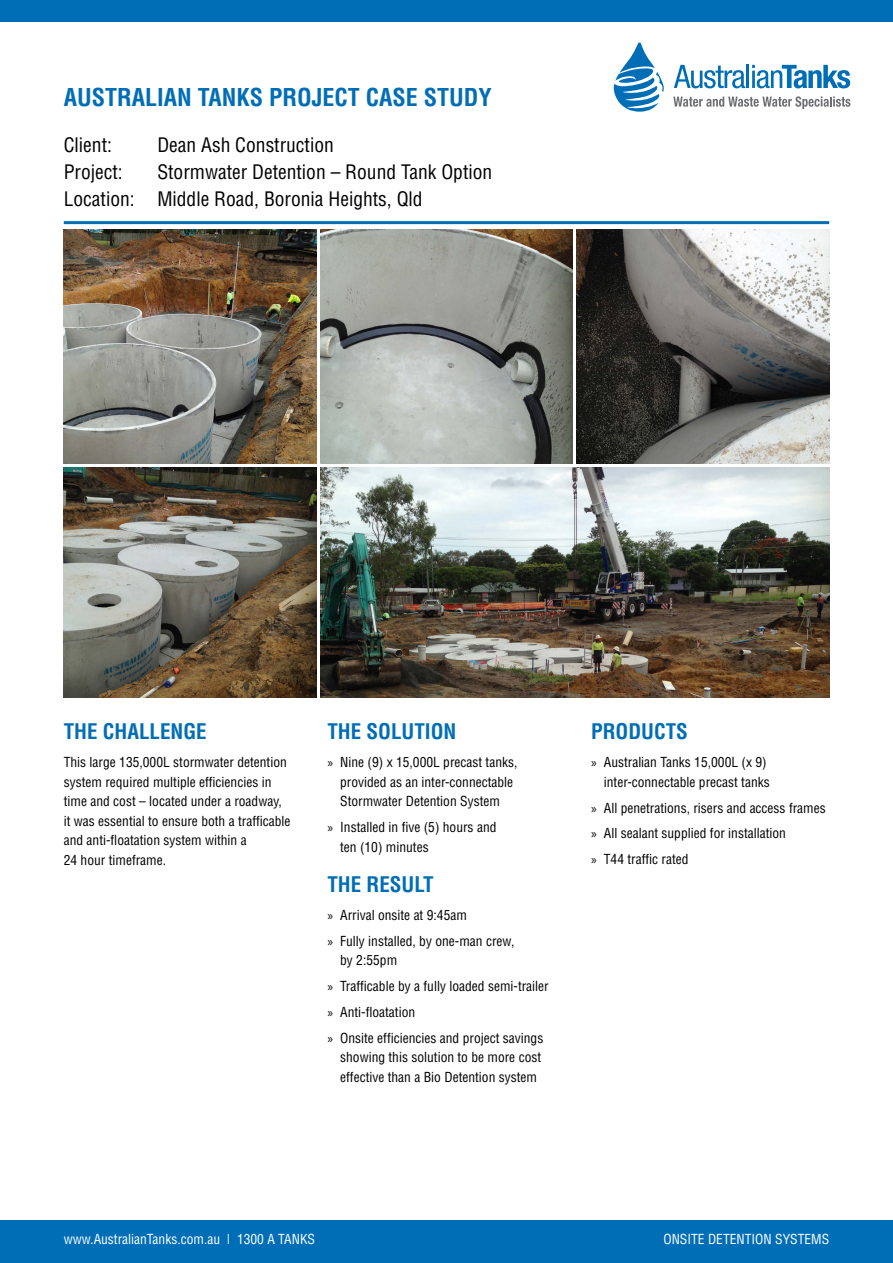
<style>
.page{position:relative;width:893px;height:1263px;background:#fff}
.page>*{position:absolute;margin:0;border:0;box-sizing:border-box;transform-origin:0 0}
.t1{font:700 condensed 24px "Helvetica";color:#006eb7}
.t2{font:700 condensed 21px "Helvetica";color:#006eb7}
.t3{font:condensed 19.5px "Helvetica";color:#000}
.t4{font:condensed 13.5px/19.5px "Helvetica";color:#000}
.t5{font:condensed 13.5px "Helvetica";color:#fff}
.s1{font-family:"Myriad Pro";font-stretch:normal}
</style>
<div class="page">
<div style="left:0;top:0;width:893px;height:21px;background:#006eb7"></div>
<div style="left:0;top:1220px;width:893px;height:43px;background:#006eb7"></div>
<svg style="left:614px;top:43px;width:50px;height:69px"></svg>
<svg style="left:674px;top:65px;width:71px;height:23px"></svg>
<hr style="left:747px;top:65px;width:2px;height:23px;background:#006eb7">
<svg style="left:752px;top:65px;width:98px;height:23px"></svg>
<svg style="left:673px;top:96px;width:177px;height:13px"></svg>
<hr style="left:64px;top:221px;width:765px;height:3px;background:#006eb7">
<img style="left:577px;top:230px;width:252px;height:233px">
<img style="left:320px;top:230px;width:253px;height:233px">
<img style="left:64px;top:230px;width:252px;height:233px">
<img style="left:320px;top:468px;width:509px;height:229px">
<img style="left:64px;top:468px;width:252px;height:229px">
<h1 class="t1" style="left:64px;top:83px;width:430px">AUSTRALIAN TANKS PROJECT CASE STUDY</h1>
<p class="t3" style="left:64px;top:133px;width:50px">Client:</p>
<p class="t3" style="left:157px;top:133px;width:178px">Dean Ash Construction</p>
<p class="t3" style="left:64px;top:160px;width:61px">Project:</p>
<p class="t3" style="left:157px;top:160px;width:336px">Stormwater Detention – Round Tank Option</p>
<p class="t3" style="left:64px;top:187px;width:360px">Location: Middle Road, Boronia Heights, Qld</p>
<p class="t2" style="left:64px;top:719px;width:144px">THE CHALLENGE</p>
<p class="t4" style="left:64px;top:752px;width:228px">This large 135,000L stormwater detention system required multiple efficiencies in time and cost – located under a roadway, it was essential to ensure both a trafficable and anti-floatation system within a<br>24 hour timeframe.</p>
<p class="t2" style="left:327px;top:719px;width:130px">THE SOLUTION</p>
<p class="t4" style="left:340px;top:752px;width:179px;text-indent:-13px"><span class="s1">»</span> Nine (9) x 15,000L precast tanks, provided as an inter-connectable<br>Stormwater Detention System</p>
<p class="t4" style="left:340px;top:817px;width:158px;text-indent:-13px"><span class="s1">»</span> Installed in five (5) hours and ten (10) minutes</p>
<p class="t2" style="left:327px;top:871px;width:108px">THE RESULT</p>
<p class="t4" style="left:327px;top:905px;width:141px"><span class="s1">»</span> Arrival onsite at 9:45am</p>
<p class="t4" style="left:340px;top:930px;width:176px;text-indent:-13px"><span class="s1">»</span> Fully installed, by one-man crew, by 2:55pm</p>
<p class="t4" style="left:327px;top:976px;width:223px"><span class="s1">»</span> Trafficable by a fully loaded semi-trailer</p>
<p class="t4" style="left:327px;top:1002px;width:89px"><span class="s1">»</span> Anti-floatation</p>
<p class="t4" style="left:340px;top:1028px;width:205px;text-indent:-13px"><span class="s1">»</span> Onsite efficiencies and project savings showing this solution to be more cost effective than a Bio Detention system</p>
<p class="t2" style="left:591px;top:719px;width:98px">PRODUCTS</p>
<p class="t4" style="left:591px;top:752px;width:180px;text-align:right"><span class="s1">»</span> Australian Tanks 15,000L (x 9) inter-connectable precast tanks</p>
<p class="t4" style="left:591px;top:798px;width:236px"><span class="s1">»</span> All penetrations, risers and access frames</p>
<p class="t4" style="left:591px;top:823px;width:196px"><span class="s1">»</span> All sealant supplied for installation</p>
<p class="t4" style="left:591px;top:849px;width:99px"><span class="s1">»</span> T44 traffic rated</p>
<p class="t5" style="left:64px;top:1231px;width:253px">www.AustralianTanks.com.au | 1300 A TANKS</p>
<p class="t5" style="left:663px;top:1231px;width:167px">ONSITE DETENTION SYSTEMS</p>
</div>
